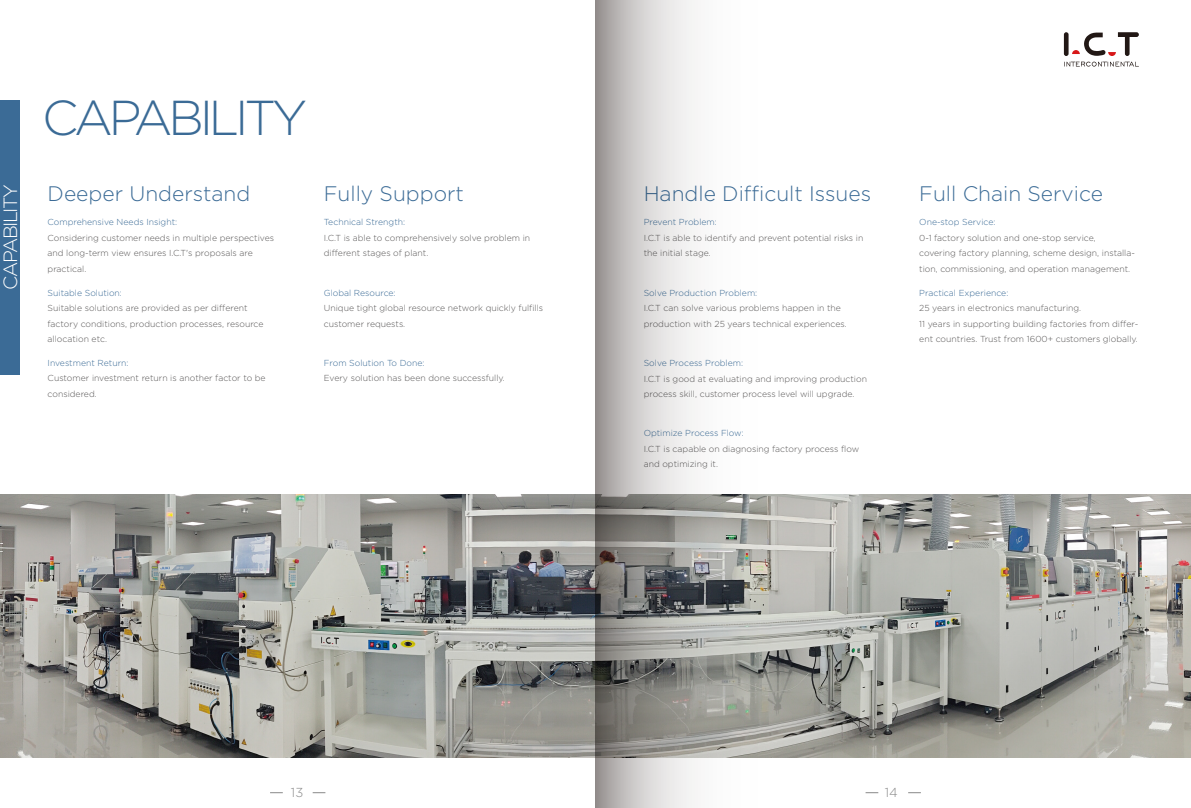
<style>
.page{position:relative;width:1191px;height:808px;background:#fff}
.page>*{position:absolute;margin:0;border:0;box-sizing:border-box;transform-origin:0 0}
.t1{font:300 49px "Gotham";letter-spacing:-.085em;color:#3b6b96}
.t2{font:300 21px "Gotham";color:#3b6b96}
.t3{font:300 19.2px "Gotham";letter-spacing:-.075em;color:#fff}
.t4{font:300 13px "Gotham";color:#898989}
.t5{font:300 8.7px/15.5px "Gotham";color:#595757}
.t6{font:300 8.7px "Gotham";color:#3b6b96}
</style>
<div class="page">
<img style="left:0;top:494px;width:1191px;height:264px">
<div style="left:0;top:100px;width:20px;height:275px;background:#3b6b96"></div>
<svg style="left:908px;top:792px;width:13px;height:1px"></svg>
<svg style="left:865px;top:792px;width:13px;height:1px"></svg>
<svg style="left:313px;top:792px;width:12px;height:1px"></svg>
<svg style="left:270px;top:792px;width:13px;height:1px"></svg>
<hr style="left:1064px;top:32px;width:4px;height:24px;background:#221815;border-radius:2px">
<svg style="left:1072px;top:32px;width:66px;height:24px"></svg>
<svg style="left:1064px;top:62px;width:74px;height:5px"></svg>
<svg style="left:595px;top:0;width:254px;height:808px"></svg>
<h1 class="t1" style="left:42px;top:88px;width:266px">CAPABILITY</h1>
<h3 class="t3" style="left:-1px;top:290px;width:107px;rotate:-90deg">CAPABILITY</h3>
<h2 class="t2" style="left:48px;top:180px;width:204px">Deeper Understand</h2>
<p class="t6" style="left:48px;top:217px;width:131px">Comprehensive Needs Insight:</p>
<p class="t5" style="left:48px;top:230px;width:228px">Considering customer needs in multiple perspectives and long-term view ensures I.C.T's proposals are practical.</p>
<p class="t6" style="left:48px;top:287px;width:76px">Suitable Solution:</p>
<p class="t5" style="left:48px;top:300px;width:217px">Suitable solutions are provided as per different factory conditions, production processes, resource allocation etc.</p>
<p class="t6" style="left:48px;top:358px;width:82px">Investment Return:</p>
<p class="t5" style="left:48px;top:371px;width:219px">Customer investment return is another factor to be considered.</p>
<h2 class="t2" style="left:324px;top:180px;width:142px">Fully Support</h2>
<h2 class="t2" style="left:643px;top:180px;width:229px">Handle Difficult Issues</h2>
<h2 class="t2" style="left:919px;top:180px;width:185px">Full Chain Service</h2>
<p class="t6" style="left:324px;top:217px;width:83px">Technical Strength:</p>
<p class="t5" style="left:324px;top:230px;width:208px">I.C.T is able to comprehensively solve problem in different stages of plant.</p>
<p class="t6" style="left:324px;top:287px;width:73px">Global Resource:</p>
<p class="t5" style="left:324px;top:300px;width:221px">Unique tight global resource network quickly fulfills customer requests.</p>
<p class="t6" style="left:324px;top:358px;width:102px">From Solution To Done:</p>
<p class="t5" style="left:324px;top:371px;width:183px">Every solution has been done successfully.</p>
<p class="t6" style="left:643px;top:217px;width:75px">Prevent Problem:</p>
<p class="t5" style="left:643px;top:230px;width:221px">I.C.T is able to identify and prevent potential risks in the initial stage.</p>
<p class="t6" style="left:643px;top:287px;width:115px">Solve Production Problem:</p>
<p class="t5" style="left:643px;top:300px;width:205px">I.C.T can solve various problems happen in the production with 25 years technical experiences.</p>
<p class="t6" style="left:643px;top:358px;width:101px">Solve Process Problem:</p>
<p class="t5" style="left:643px;top:371px;width:225px">I.C.T is good at evaluating and improving production process skill, customer process level will upgrade.</p>
<p class="t6" style="left:643px;top:428px;width:102px">Optimize Process Flow:</p>
<p class="t5" style="left:643px;top:441px;width:217px">I.C.T is capable on diagnosing factory process flow and optimizing it.</p>
<p class="t6" style="left:919px;top:217px;width:78px">One-stop Service:</p>
<p class="t5" style="left:919px;top:230px;width:217px">0-1 factory solution and one-stop service,<br>covering factory planning, scheme design, installa&shy;tion, commissioning, and operation management.</p>
<p class="t6" style="left:919px;top:287px;width:91px">Practical Experience:</p>
<p class="t5" style="left:919px;top:300px;width:221px">25 years in electronics manufacturing.<br>11 years in supporting building factories from differ&shy;ent countries. Trust from 1600+ customers globally.</p>
<h3 class="t4" style="left:291px;top:784px;width:14px">13</h3>
<h3 class="t4" style="left:885px;top:784px;width:14px">14</h3>
</div>
